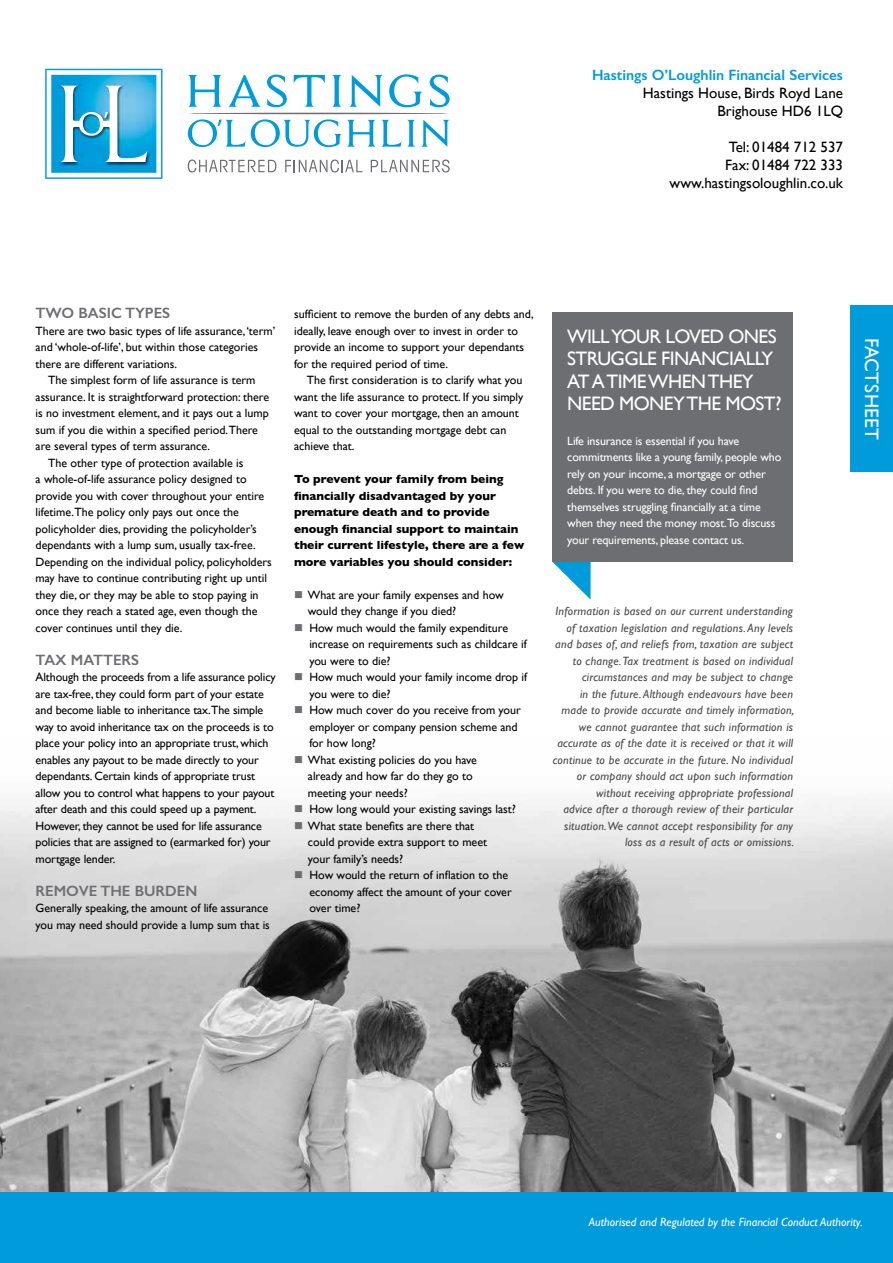
<style>
.page{position:relative;width:893px;height:1263px;background:#fff}
.page>*{position:absolute;margin:0;border:0;box-sizing:border-box;transform-origin:0 0}
.t1{font:19.5px/22.5px "Gill Sans";letter-spacing:-.03em;color:#fff}
.t2{font:19.5px "Gill Sans";letter-spacing:.01em;color:#fff}
.t3{font:15px/18px "Gill Sans";color:#000;text-align:right}
.t4{font:600 15px "Gill Sans";color:#6d6e71}
.t5{font:600 15px "Gill Sans";color:#009bdb}
.t6{font:12px/16.5px "Gill Sans";color:#000}
.t7{font:italic 12px/16.5px "Gill Sans";letter-spacing:.02em;color:#4a4a4d;text-align:right}
.t8{font:12px/16.5px "Gill Sans";letter-spacing:-.01em;color:#fff}
.t9{font:700 12px/16.5px "Gill Sans";color:#000}
.t10{font:italic 12px "Gill Sans";color:#fff}
.s1{color:#6d6e71}
</style>
<div class="page">
<img style="left:0;top:802px;width:893px;height:390px">
<svg style="left:552px;top:562px;width:39px;height:38px"></svg>
<div style="left:552px;top:312px;width:241px;height:250px;background:#6d6e71"></div>
<div style="left:0;top:1192px;width:893px;height:71px;background:#009bdb"></div>
<div style="left:850px;top:306px;width:43px;height:166px;background:#009bdb"></div>
<svg style="left:389px;top:74px;width:34px;height:33px"></svg>
<svg style="left:429px;top:74px;width:21px;height:33px"></svg>
<svg style="left:421px;top:120px;width:28px;height:27px"></svg>
<svg style="left:188px;top:160px;width:88px;height:12px"></svg>
<svg style="left:285px;top:160px;width:77px;height:12px"></svg>
<svg style="left:371px;top:160px;width:79px;height:12px"></svg>
<hr style="left:188px;top:113px;width:261px;height:1px;background:#6d6e71;border-radius:50%">
<svg style="left:188px;top:75px;width:34px;height:32px"></svg>
<svg style="left:332px;top:75px;width:10px;height:32px"></svg>
<svg style="left:294px;top:75px;width:31px;height:32px"></svg>
<svg style="left:381px;top:120px;width:34px;height:27px"></svg>
<svg style="left:349px;top:75px;width:34px;height:32px"></svg>
<svg style="left:228px;top:74px;width:59px;height:33px"></svg>
<svg style="left:188px;top:119px;width:187px;height:28px"></svg>
<svg style="left:45px;top:69px;width:117px;height:110px"></svg>
<p class="t5" style="left:592px;top:65px;width:252px">Hastings O’Loughlin Financial Services</p>
<p class="t3" style="left:643px;top:83px;width:202px">Hastings House, Birds Royd Lane<br>Brighouse HD6 1LQ</p>
<p class="t3" style="left:670px;top:137px;width:175px">Tel: 01484 712 537<br>Fax: 01484 722 333 www.hastingsoloughlin.co.uk</p>
<p class="t4" style="left:36px;top:304px;width:136px">TWO BASIC TYPES</p>
<p class="t6" style="left:36px;top:322px;width:241px">There are two basic types of life assurance, ‘term’</p>
<p class="t6" style="left:36px;top:339px;width:224px">and ‘whole-of-life’, but within those categories</p>
<p class="t6" style="left:36px;top:355px;width:143px">there are different variations.</p>
<p class="t6" style="left:48px;top:372px;width:209px">The simplest form of life assurance is term</p>
<p class="t6" style="left:36px;top:388px;width:235px">assurance. It is straightforward protection: there</p>
<p class="t6" style="left:36px;top:405px;width:235px">is no investment element, and it pays out a lump</p>
<p class="t6" style="left:36px;top:421px;width:224px">sum if you die within a specified period.There</p>
<p class="t6" style="left:36px;top:438px;width:176px">are several types of term assurance.</p>
<p class="t6" style="left:48px;top:454px;width:197px">The other type of protection available is</p>
<p class="t6" style="left:36px;top:471px;width:213px">a whole-of-life assurance policy designed to</p>
<p class="t6" style="left:36px;top:487px;width:230px">provide you with cover throughout your entire</p>
<p class="t6" style="left:36px;top:504px;width:205px">lifetime.The policy only pays out once the</p>
<p class="t6" style="left:36px;top:520px;width:223px">policyholder dies, providing the policyholder’s</p>
<p class="t6" style="left:36px;top:537px;width:222px">dependants with a lump sum, usually tax-free.</p>
<p class="t6" style="left:36px;top:553px;width:238px">Depending on the individual policy, policyholders</p>
<p class="t6" style="left:36px;top:570px;width:233px">may have to continue contributing right up until</p>
<p class="t6" style="left:36px;top:586px;width:225px">they die, or they may be able to stop paying in</p>
<p class="t6" style="left:36px;top:603px;width:223px">once they reach a stated age, even though the</p>
<p class="t6" style="left:36px;top:619px;width:148px">cover continues until they die.</p>
<p class="t4" style="left:36px;top:650px;width:105px">TAX MATTERS</p>
<p class="t6" style="left:36px;top:669px;width:242px">Although the proceeds from a life assurance policy are tax-free, they could form part of your estate and become liable to inheritance tax.The simple way to avoid inheritance tax on the proceeds is to place your policy into an appropriate trust, which enables any payout to be made directly to your dependants. Certain kinds of appropriate trust allow you to control what happens to your payout after death and this could speed up a payment.<br>However, they cannot be used for life assurance policies that are assigned to (earmarked for) your mortgage lender.</p>
<p class="t4" style="left:36px;top:881px;width:163px">REMOVE THE BURDEN</p>
<p class="t6" style="left:36px;top:900px;width:236px">Generally speaking, the amount of life assurance you may need should provide a lump sum that is</p>
<p class="t6" style="left:294px;top:306px;width:241px">sufficient to remove the burden of any debts and, ideally, leave enough over to invest in order to provide an income to support your dependants for the required period of time.</p>
<p class="t6" style="left:294px;top:372px;width:231px;text-indent:13px">The first consideration is to clarify what you want the life assurance to protect. If you simply want to cover your mortgage, then an amount equal to the outstanding mortgage debt can achieve that.</p>
<p class="t9" style="left:294px;top:471px;width:232px">To prevent your family from being financially disadvantaged by your premature death and to provide enough financial support to maintain their current lifestyle, there are a few more variables you should consider:</p>
<p class="t6" style="left:308px;top:586px;width:198px;text-indent:-14px"><span class="s1">■</span> What are your family expenses and how would they change if you died?</p>
<p class="t6" style="left:309px;top:619px;width:219px;text-indent:-15px"><span class="s1">■</span> How much would the family expenditure increase on requirements such as childcare if you were to die?</p>
<p class="t6" style="left:309px;top:669px;width:219px;text-indent:-15px"><span class="s1">■</span> How much would your family income drop if you were to die?</p>
<p class="t6" style="left:309px;top:702px;width:213px;text-indent:-15px"><span class="s1">■</span> How much cover do you receive from your employer or company pension scheme and for how long?</p>
<p class="t6" style="left:308px;top:751px;width:171px;text-indent:-14px"><span class="s1">■</span> What existing policies do you have already and how far do they go to meeting your needs?</p>
<p class="t6" style="left:294px;top:801px;width:223px"><span class="s1">■</span> How long would your existing savings last?</p>
<p class="t6" style="left:308px;top:817px;width:181px;text-indent:-14px"><span class="s1">■</span> What state benefits are there that could provide extra support to meet your family’s needs?</p>
<p class="t6" style="left:309px;top:867px;width:204px;text-indent:-15px"><span class="s1">■</span> How would the return of inflation to the economy affect the amount of your cover over time?</p>
<h1 class="t1" style="left:567px;top:325px;width:216px">WILL YOUR LOVED ONES<br>STRUGGLE FINANCIALLY<br>AT A TIME WHEN THEY<br>NEED MONEY THE MOST?</h1>
<p class="t8" style="left:567px;top:432px;width:216px">Life insurance is essential if you have commitments like a young family, people who rely on your income, a mortgage or other debts. If you were to die, they could find themselves struggling financially at a time when they need the money most.To discuss your requirements, please contact us.</p>
<p class="t7" style="left:553px;top:603px;width:243px">Information is based on our current understanding of taxation legislation and regulations. Any levels and bases of, and reliefs from, taxation are subject to change. Tax treatment is based on individual circumstances and may be subject to change<br>in the future. Although endeavours have been made to provide accurate and timely information, we cannot guarantee that such information is accurate as of the date it is received or that it will continue to be accurate in the future. No individual or company should act upon such information without receiving appropriate professional<br>advice after a thorough review of their particular situation. We cannot accept responsibility for any loss as a result of acts or omissions.</p>
<h1 class="t2" style="left:883px;top:338px;width:104px;rotate:90deg">FACTSHEET</h1>
<p class="t10" style="left:589px;top:1215px;width:275px">Authorised and Regulated by the Financial Conduct Authority.</p>
</div>
